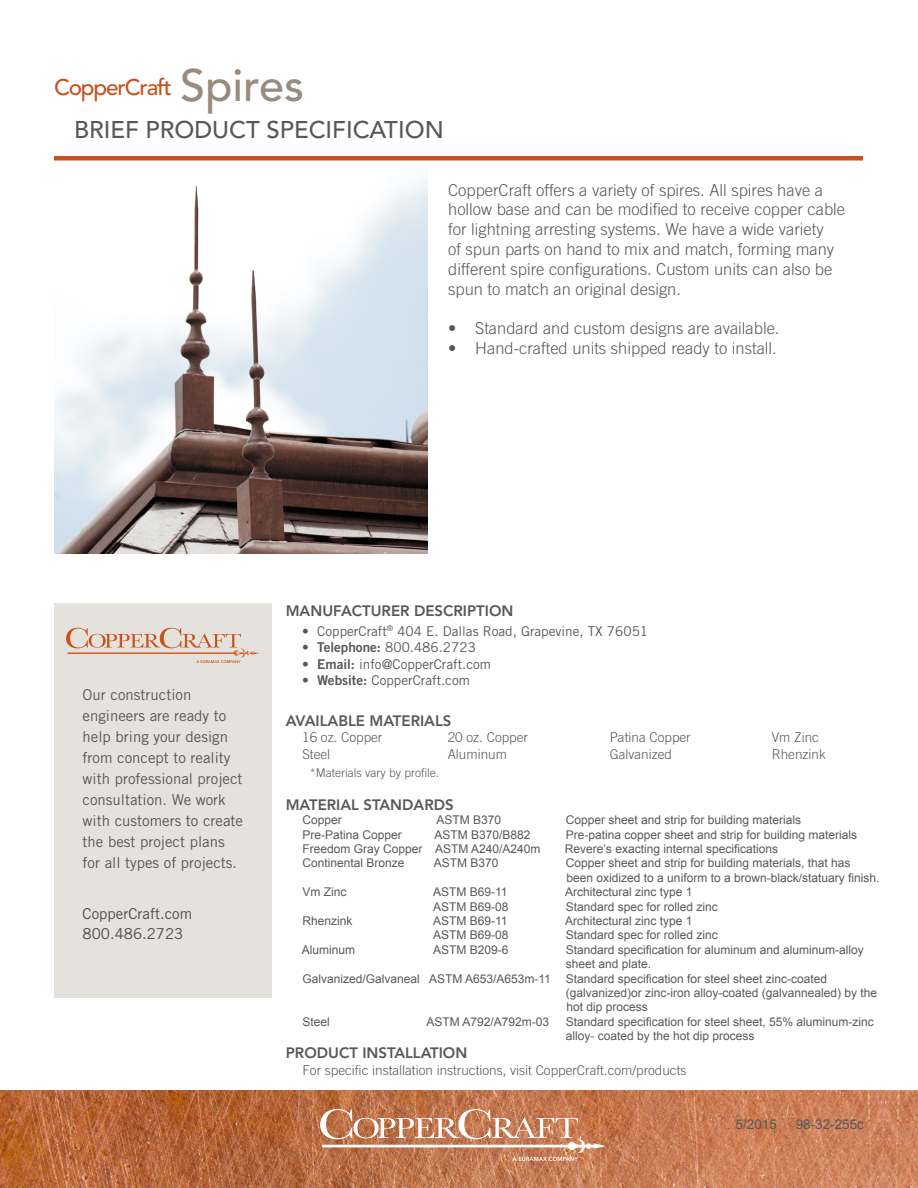
<style>
.page{position:relative;width:918px;height:1188px;background:#fff}
.page>*{position:absolute;margin:0;border:0;box-sizing:border-box;transform-origin:0 0}
.t1{font:500 45px "Avenir LT Std";color:#998b7d}
.t2{font:500 24px "Avenir LT Std";color:#57585a}
.t3{font:500 22.5px "Avenir LT Std";letter-spacing:-.05em;color:#c7521b}
.t4{font:300 16.5px/19.8px "Trade Gothic LT Std";color:#57585a}
.Copy{font:15px/21px "Trade Gothic LT Std";color:#57585a}
.t5{font:800 15px "Avenir LT Std";color:#57585a}
.t6{font:15px "Trade Gothic LT Std";color:#4b4c4d}
.t7{font:300 13.5px "Trade Gothic LT Std";color:#57585a}
.t8{font:13.5px "Trade Gothic LT Std";color:#57585a}
.t9{font:13.5px "Arial";color:#57585a}
.t10{font:12px/14.4px "Arial";color:#57585a}
.t11{font:300 12px "Trade Gothic LT Std";color:#57585a}
.s1{font-family:"Trade Gothic LT Std Bd 2"}
</style>
<div class="page">
<img style="left:0;top:1091px;width:918px;height:97px">
<hr style="left:54px;top:156px;width:809px;height:4px;background:#c7521b">
<svg style="left:320px;top:1109px;width:286px;height:52px"></svg>
<img style="left:54px;top:179px;width:374px;height:375px">
<div style="left:54px;top:603px;width:217px;height:395px;background:#e5e2de"></div>
<svg style="left:66px;top:628px;width:194px;height:35px"></svg>
<p class="t3" style="left:54px;top:74px;width:119px">CopperCraft</p>
<p class="t1" style="left:180px;top:59px;width:126px">Spires</p>
<p class="t2" style="left:74px;top:116px;width:371px">BRIEF PRODUCT SPECIFICATION</p>
<p class="t4" style="left:448px;top:180px;width:398px">CopperCraft offers a variety of spires. All spires have a hollow base and can be modified to receive copper cable for lightning arresting systems. We have a wide variety<br>of spun parts on hand to mix and match, forming many different spire configurations. Custom units can also be spun to match an original design.</p>
<p class="t4" style="left:448px;top:318px;width:333px">• Standard and custom designs are available.</p>
<p class="t4" style="left:448px;top:338px;width:330px">• Hand-crafted units shipped ready to install.</p>
<p class="Copy" style="left:83px;top:684px;width:162px">Our construction engineers are ready to help bring your design from concept to reality with professional project consultation. We work with customers to create the best project plans for all types of projects.</p>
<p class="t6" style="left:83px;top:905px;width:111px">CopperCraft.com</p>
<p class="t6" style="left:83px;top:925px;width:102px">800.486.2723</p>
<p class="t5" style="left:286px;top:602px;width:229px">MANUFACTURER DESCRIPTION</p>
<p class="t8" style="left:302px;top:623px;width:347px">• CopperCraft<sup>®</sup> 404 E. Dallas Road, Grapevine, TX 76051</p>
<p class="t8" style="left:302px;top:639px;width:175px">• <span class="s1">Telephone:</span> 800.486.2723</p>
<p class="t8" style="left:302px;top:656px;width:190px">• <span class="s1">Email:</span> info@CopperCraft.com</p>
<p class="t8" style="left:302px;top:672px;width:169px">• <span class="s1">Website:</span> CopperCraft.com</p>
<p class="t5" style="left:286px;top:712px;width:167px">AVAILABLE MATERIALS</p>
<p class="t7" style="left:302px;top:729px;width:82px">16 oz. Copper</p>
<p class="t7" style="left:448px;top:729px;width:82px">20 oz. Copper</p>
<p class="t7" style="left:610px;top:729px;width:83px">Patina Copper</p>
<p class="t7" style="left:772px;top:729px;width:49px">Vm Zinc</p>
<p class="t7" style="left:302px;top:746px;width:29px">Steel</p>
<p class="t7" style="left:448px;top:746px;width:61px">Aluminum</p>
<p class="t7" style="left:610px;top:746px;width:64px">Galvanized</p>
<p class="t7" style="left:772px;top:746px;width:56px">Rhenzink</p>
<p class="t5" style="left:286px;top:796px;width:170px">MATERIAL STANDARDS</p>
<p class="t10" style="left:302px;top:813px;width:41px">Copper</p>
<p class="t10" style="left:436px;top:813px;width:66px">ASTM B370</p>
<p class="t10" style="left:566px;top:813px;width:237px">Copper sheet and strip for building materials</p>
<p class="t10" style="left:302px;top:827px;width:101px">Pre-Patina Copper</p>
<p class="t10" style="left:434px;top:827px;width:98px">ASTM B370/B882</p>
<p class="t10" style="left:566px;top:827px;width:293px">Pre-patina copper sheet and strip for building materials</p>
<p class="t10" style="left:302px;top:842px;width:240px">Freedom Gray Copper ASTM A240/A240m</p>
<p class="t10" style="left:565px;top:842px;width:215px">Revere’s exacting internal specifications</p>
<p class="t10" style="left:302px;top:856px;width:104px">Continental Bronze</p>
<p class="t10" style="left:434px;top:856px;width:66px">ASTM B370</p>
<p class="t10" style="left:566px;top:856px;width:315px">Copper sheet and strip for building materials, that has been oxidized to a uniform to a brown-black/statuary finish.</p>
<p class="t10" style="left:302px;top:885px;width:46px">Vm Zinc</p>
<p class="t10" style="left:433px;top:885px;width:76px">ASTM B69-11</p>
<p class="t10" style="left:565px;top:885px;width:129px">Architectural zinc type 1</p>
<p class="t10" style="left:433px;top:899px;width:77px">ASTM B69-08</p>
<p class="t10" style="left:566px;top:899px;width:154px">Standard spec for rolled zinc</p>
<p class="t10" style="left:302px;top:914px;width:52px">Rhenzink</p>
<p class="t10" style="left:433px;top:914px;width:76px">ASTM B69-11</p>
<p class="t10" style="left:565px;top:914px;width:129px">Architectural zinc type 1</p>
<p class="t10" style="left:433px;top:928px;width:77px">ASTM B69-08</p>
<p class="t10" style="left:566px;top:928px;width:154px">Standard spec for rolled zinc</p>
<p class="t10" style="left:302px;top:942px;width:55px">Aluminum</p>
<p class="t10" style="left:433px;top:942px;width:77px">ASTM B209-6</p>
<p class="t10" style="left:566px;top:942px;width:300px">Standard specification for aluminum and aluminum-alloy sheet and plate.</p>
<p class="t10" style="left:302px;top:971px;width:526px">Galvanized/Galvaneal ASTM A653/A653m-11 Standard specification for steel sheet zinc-coated</p>
<p class="t10" style="left:566px;top:986px;width:313px">(galvanized)or zinc-iron alloy-coated (galvannealed) by the hot dip process</p>
<p class="t10" style="left:302px;top:1014px;width:29px">Steel</p>
<p class="t10" style="left:426px;top:1014px;width:124px">ASTM A792/A792m-03</p>
<p class="t10" style="left:566px;top:1014px;width:310px">Standard specification for steel sheet, 55% aluminum-zinc alloy- coated by the hot dip process</p>
<p class="t5" style="left:286px;top:1044px;width:183px">PRODUCT INSTALLATION</p>
<p class="t7" style="left:302px;top:1062px;width:386px">For specific installation instructions, visit CopperCraft.com/products</p>
<p class="t11" style="left:310px;top:766px;width:131px">*Materials vary by profile.</p>
<p class="t9" style="left:736px;top:1116px;width:43px">5/2015</p>
<p class="t9" style="left:796px;top:1116px;width:70px">98-32-255c</p>
</div>
